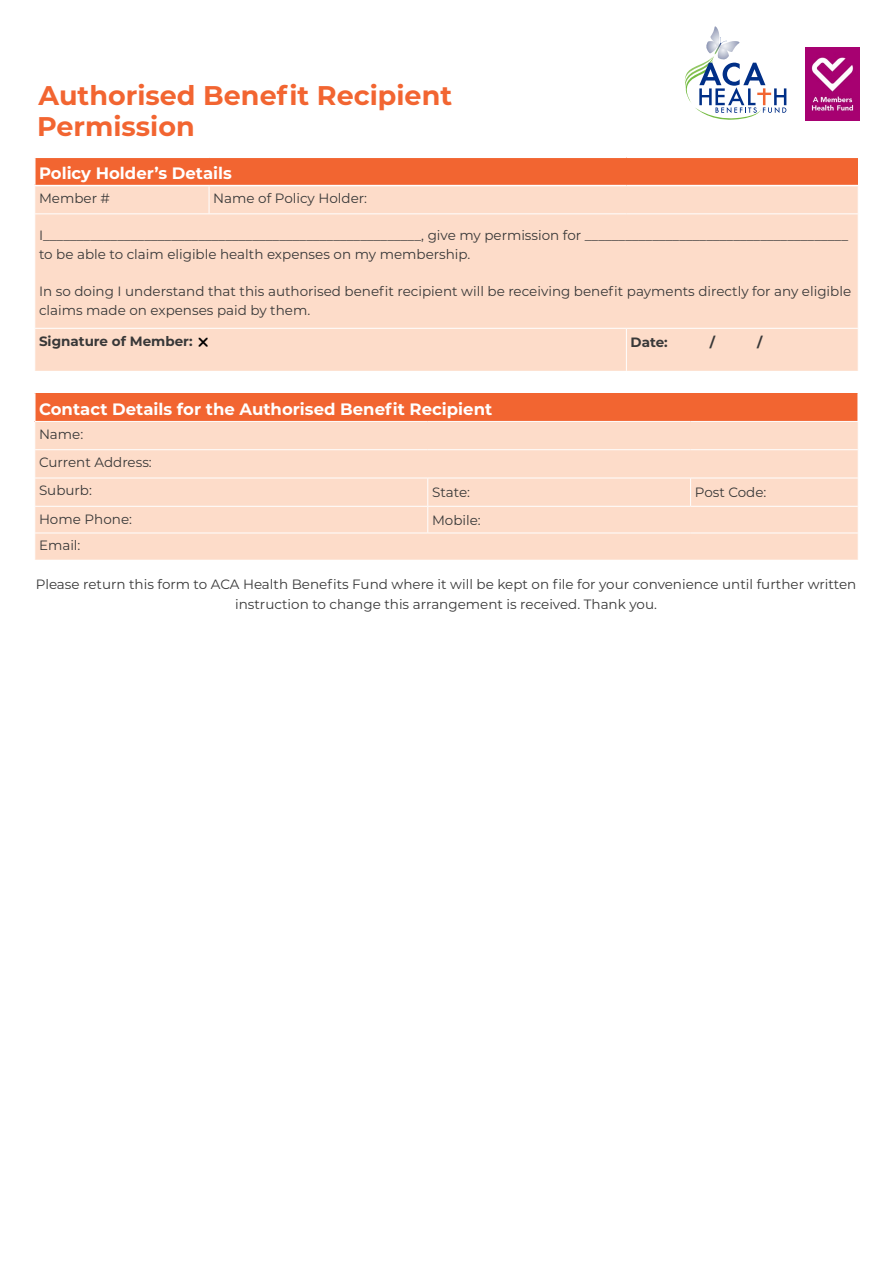
<style>
.page{position:relative;width:893px;height:1263px;background:#fff}
.page>*{position:absolute;margin:0;border:0;box-sizing:border-box;transform-origin:0 0}
.t1{font:700 27px/31.5px "Montserrat";color:#f26531}
.t2{font:700 16.5px "Montserrat";color:#fff}
.t3{font:13.5px/19.5px "Montserrat";color:#383838}
.t4{font:700 13.5px "Montserrat";color:#383838}
</style>
<div class="page">
<div style="left:35px;top:157px;width:823px;height:29px;background:#f26531"></div>
<div style="left:35px;top:186px;width:823px;height:185px;background:#fddcc9"></div>
<svg style="left:209px;top:186px;width:1px;height:27px"></svg>
<hr style="left:626px;top:329px;width:1px;height:42px;background:#fff">
<hr style="left:34px;top:213px;width:175px;height:1px;background:#fff">
<hr style="left:209px;top:213px;width:417px;height:1px;background:#fff">
<hr style="left:626px;top:213px;width:233px;height:1px;background:#fff">
<hr style="left:34px;top:328px;width:175px;height:1px;background:#fff">
<hr style="left:209px;top:328px;width:417px;height:1px;background:#fff">
<hr style="left:626px;top:328px;width:233px;height:1px;background:#fff">
<hr style="left:34px;top:157px;width:175px;height:1px;background:#fff">
<hr style="left:34px;top:158px;width:2px;height:27px;background:#fff">
<hr style="left:209px;top:157px;width:417px;height:1px;background:#fff">
<hr style="left:626px;top:157px;width:232px;height:1px;background:#fff">
<hr style="left:34px;top:185px;width:175px;height:1px;background:#fff">
<hr style="left:209px;top:185px;width:417px;height:1px;background:#fff">
<hr style="left:626px;top:185px;width:233px;height:1px;background:#fff">
<div style="left:35px;top:393px;width:823px;height:28px;background:#f26531"></div>
<div style="left:35px;top:422px;width:823px;height:138px;background:#fddcc9"></div>
<svg style="left:690px;top:479px;width:1px;height:27px"></svg>
<svg style="left:427px;top:479px;width:1px;height:54px"></svg>
<hr style="left:35px;top:449px;width:393px;height:1px;background:#fff">
<hr style="left:428px;top:449px;width:263px;height:1px;background:#fff">
<hr style="left:691px;top:449px;width:167px;height:1px;background:#fff">
<hr style="left:35px;top:478px;width:393px;height:1px;background:#fff">
<hr style="left:428px;top:478px;width:263px;height:1px;background:#fff">
<hr style="left:691px;top:478px;width:167px;height:1px;background:#fff">
<hr style="left:35px;top:506px;width:393px;height:1px;background:#fff">
<hr style="left:428px;top:506px;width:263px;height:1px;background:#fff">
<hr style="left:691px;top:506px;width:167px;height:1px;background:#fff">
<hr style="left:35px;top:533px;width:393px;height:1px;background:#fff">
<hr style="left:428px;top:533px;width:263px;height:1px;background:#fff">
<hr style="left:691px;top:533px;width:167px;height:1px;background:#fff">
<hr style="left:34px;top:393px;width:2px;height:28px;background:#fff">
<hr style="left:857px;top:393px;width:2px;height:28px;background:#fff">
<svg style="left:684px;top:26px;width:102px;height:94px"></svg>
<img style="left:805px;top:47px;width:54px;height:73px">
<svg style="left:199px;top:337px;width:9px;height:9px"></svg>
<h1 class="t1" style="left:37px;top:78px;width:416px">Authorised Benefit Recipient<br>Permission</h1>
<p class="t2" style="left:39px;top:162px;width:194px">Policy Holder’s Details</p>
<p class="t3" style="left:39px;top:188px;width:73px">Member #</p>
<p class="t3" style="left:213px;top:188px;width:155px">Name of Policy Holder:</p>
<p class="t3" style="left:39px;top:225px;width:811px">I________________________________________________________, give my permission for _______________________________________ to be able to claim eligible health expenses on my membership.</p>
<p class="t3" style="left:39px;top:281px;width:814px">In so doing I understand that this authorised benefit recipient will be receiving benefit payments directly for any eligible claims made on expenses paid by them.</p>
<p class="t4" style="left:39px;top:331px;width:155px">Signature of Member:</p>
<p class="t4" style="left:631px;top:333px;width:39px">Date:</p>
<p class="t4" style="left:710px;top:333px;width:7px">/</p>
<p class="t4" style="left:757px;top:333px;width:7px">/</p>
<p class="t2" style="left:39px;top:397px;width:455px">Contact Details for the Authorised Benefit Recipient</p>
<p class="t3" style="left:39px;top:419px;width:114px;line-height:28.3px">Name:<br>Current Address:<br>Suburb:</p>
<p class="t3" style="left:432px;top:482px;width:39px">State:</p>
<p class="t3" style="left:695px;top:482px;width:73px">Post Code:</p>
<p class="t3" style="left:39px;top:509px;width:94px">Home Phone:</p>
<p class="t3" style="left:432px;top:510px;width:50px">Mobile:</p>
<p class="t3" style="left:39px;top:535px;width:43px">Email:</p>
<p class="t3" style="left:36px;top:574px;width:822px;text-align:center">Please return this form to ACA Health Benefits Fund where it will be kept on file for your convenience until further written instruction to change this arrangement is received. Thank you.</p>
</div>
